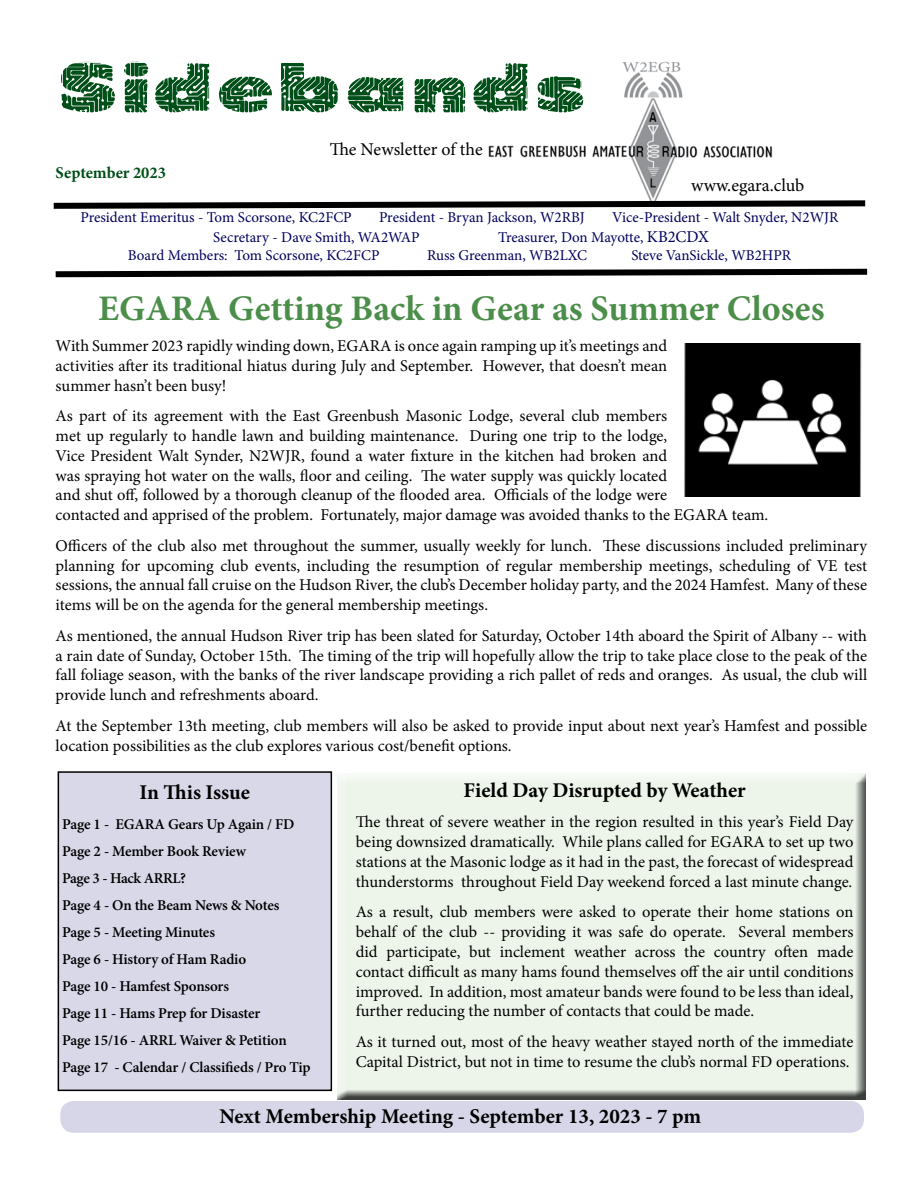
<style>
.page{position:relative;width:918px;height:1188px;background:#fff}
.page>*{position:absolute;margin:0;border:0;box-sizing:border-box;transform-origin:0 0}
.t1{font:66px "Printed Circuit";color:#004f18}
.t2{font:700 36px "Minion Pro";color:#4b8e49}
.t3{font:700 21px "Minion Pro";letter-spacing:-.005em;color:#000}
.t4{font:18px "Minion Pro";color:#000}
.t5{font:16.5px/19.8px "Minion Pro";letter-spacing:-.005em;color:#000;text-align:justify}
.t6{font:700 16.5px "Minion Pro";color:#004f18}
.t7{font:600 15px/27px "Minion Pro";letter-spacing:-.015em;color:#000}
.t8{font:15px "Minion Pro";color:#00005d}
.s1{font-size:16.5px}
</style>
<div class="page">
<div style="left:336px;top:773px;width:531px;height:328px;background:#edf5eb"></div>
<img style="left:488px;top:61px;width:285px;height:136px">
<svg style="left:53px;top:197px;width:813px;height:12px"></svg>
<svg style="left:55px;top:268px;width:813px;height:10px"></svg>
<div style="left:60px;top:1101px;width:804px;height:32px;background:#d6d6e8;border-radius:14px"></div>
<div style="left:58px;top:772px;width:273px;height:318px;background:#d9d8e9"></div>
<div style="left:58px;top:771px;width:274px;height:320px;border:2px solid #000"></div>
<img style="left:684px;top:343px;width:178px;height:153px">
<h1 class="t1" style="left:56px;top:51px;width:533px">Sidebands</h1>
<p class="t4" style="left:330px;top:138px;width:154px">The Newsletter of the</p>
<p class="t6" style="left:56px;top:161px;width:112px">September 2023</p>
<p class="t8" style="left:80px;top:208px;width:273px">President Emeritus - Tom Scorsone, KC2FCP</p>
<p class="t8" style="left:379px;top:208px;width:207px">President - Bryan Jackson, W2RBJ</p>
<p class="t8" style="left:612px;top:208px;width:228px">Vice-President - Walt Snyder, N2WJR</p>
<p class="t8" style="left:213px;top:227px;width:208px">Secretary - Dave Smith, WA2WAP</p>
<p class="t8" style="left:498px;top:227px;width:212px">Treasurer, Don Mayotte, <span class="s1">KB2CDX</span></p>
<p class="t8" style="left:128px;top:245px;width:253px">Board Members: Tom Scorsone, KC2FCP</p>
<p class="t8" style="left:427px;top:245px;width:161px">Russ Greenman, WB2LXC</p>
<p class="t8" style="left:631px;top:245px;width:161px">Steve VanSickle, WB2HPR</p>
<p class="t4" style="left:691px;top:173px;width:115px">www.egara.club</p>
<h2 class="t2" style="left:98px;top:284px;width:728px">EGARA Getting Back in Gear as Summer Closes</h2>
<p class="t5" style="left:56px;top:336px;width:613px">With Summer 2023 rapidly winding down, EGARA is once again ramping up it’s meetings and activities after its traditional hiatus during July and September. However, that doesn’t mean summer hasn’t been busy!</p>
<p class="t5" style="left:56px;top:406px;width:714px;text-align:left">As part of its agreement with the East Greenbush Masonic Lodge, several club members<br>met up regularly to handle lawn and building maintenance. During one trip to the lodge,<br>Vice President Walt Synder, N2WJR, found a water fixture in the kitchen had broken and<br>was spraying hot water on the walls, floor and ceiling. The water supply was quickly located<br>and shut off, followed by a thorough cleanup of the flooded area. Officials of the lodge were<br>contacted and apprised of the problem. Fortunately, major damage was avoided thanks to the EGARA team.</p>
<p class="t5" style="left:56px;top:536px;width:813px">Officers of the club also met throughout the summer, usually weekly for lunch. These discussions included preliminary planning for upcoming club events, including the resumption of regular membership meetings, scheduling of VE test sessions, the annual fall cruise on the Hudson River, the club’s December holiday party, and the 2024 Hamfest. Many of these items will be on the agenda for the general membership meetings.</p>
<p class="t5" style="left:56px;top:626px;width:813px">As mentioned, the annual Hudson River trip has been slated for Saturday, October 14th aboard the Spirit of Albany -- with a rain date of Sunday, October 15th. The timing of the trip will hopefully allow the trip to take place close to the peak of the fall foliage season, with the banks of the river landscape providing a rich pallet of reds and oranges. As usual, the club will provide lunch and refreshments aboard.</p>
<p class="t5" style="left:56px;top:716px;width:813px">At the September 13th meeting, club members will also be asked to provide input about next year’s Hamfest and possible location possibilities as the club explores various cost/benefit options.</p>
<p class="t3" style="left:464px;top:775px;width:284px">Field Day Disrupted by Weather</p>
<p class="t5" style="left:356px;top:812px;width:499px">The threat of severe weather in the region resulted in this year’s Field Day being downsized dramatically. While plans called for EGARA to set up two stations at the Masonic lodge as it had in the past, the forecast of widespread thunderstorms throughout Field Day weekend forced a last minute change.</p>
<p class="t5" style="left:356px;top:902px;width:499px">As a result, club members were asked to operate their home stations on behalf of the club -- providing it was safe do operate. Several members did participate, but inclement weather across the country often made contact difficult as many hams found themselves off the air until conditions improved. In addition, most amateur bands were found to be less than ideal, further reducing the number of contacts that could be made.</p>
<p class="t5" style="left:356px;top:1032px;width:499px">As it turned out, most of the heavy weather stayed north of the immediate<br>Capital District, but not in time to resume the club’s normal FD operations.</p>
<p class="t3" style="left:140px;top:777px;width:112px">In This Issue</p>
<p class="t7" style="left:62px;top:811px;width:250px">Page 1 - EGARA Gears Up Again / FD<br>Page 2 - Member Book Review<br>Page 3 - Hack ARRL?<br>Page 4 - On the Beam News &amp; Notes<br>Page 5 - Meeting Minutes<br>Page 6 - History of Ham Radio<br>Page 10 - Hamfest Sponsors<br>Page 11 - Hams Prep for Disaster<br>Page 15/16 - ARRL Waiver &amp; Petition<br>Page 17 - Calendar / Classifieds / Pro Tip</p>
<p class="t3" style="left:219px;top:1101px;width:483px">Next Membership Meeting - September 13, 2023 - 7 pm</p>
</div>
